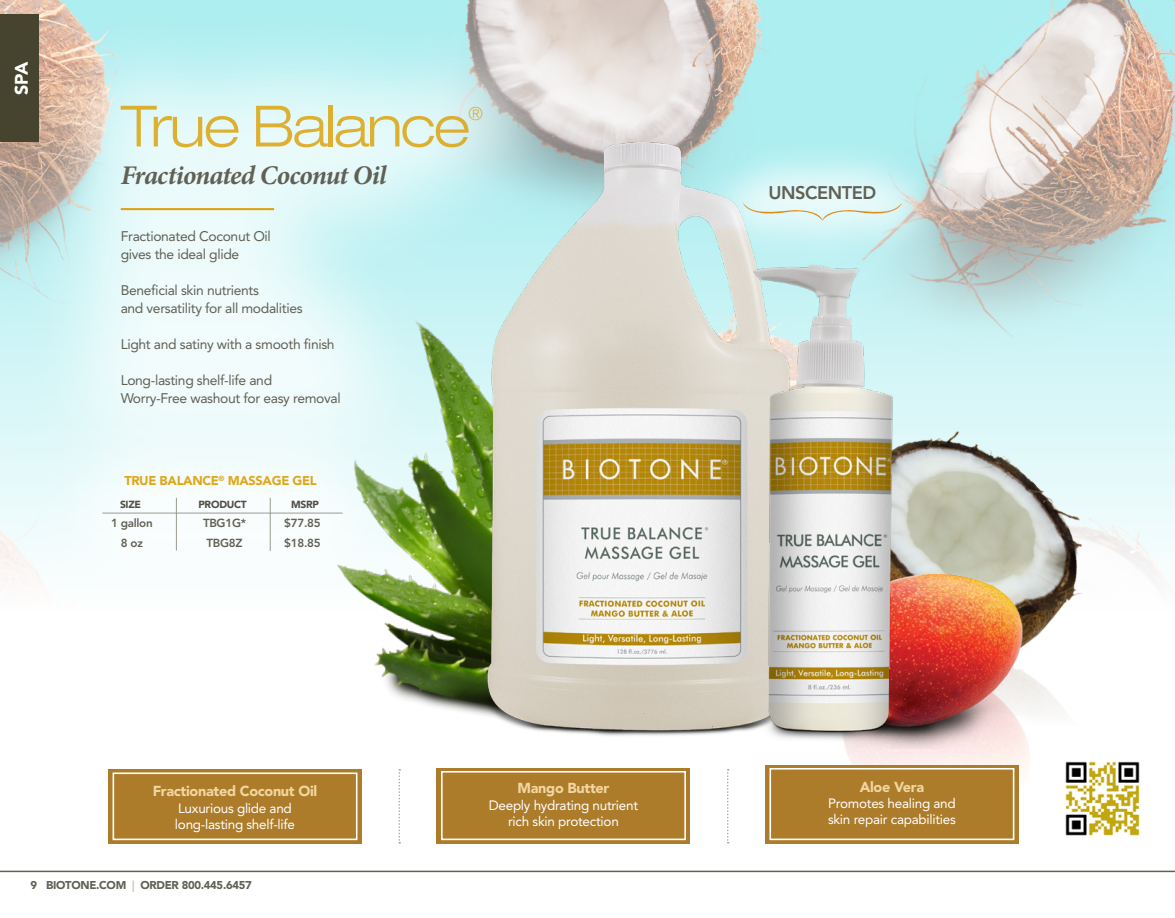
<style>
.page{position:relative;width:1175px;height:918px;background:#fff}
.page>*{position:absolute;margin:0;border:0;box-sizing:border-box;transform-origin:0 0}
.t1{font:300 expanded 57px "Helvetica Neue LT Std";letter-spacing:-.035em;color:#dca30e}
.t2{font:italic 700 27px "Minion Pro";letter-spacing:-.03em;color:#616054}
.t3{font:800 18.15px "Avenir LT Std";letter-spacing:-.025em;color:#616054}
.t4{font:300 expanded 18.15px "Helvetica Neue LT Std";color:#dca30e}
.t5{font:900 18px "Avenir LT Std";color:#fff}
.t6{font:900 14.4px "Avenir LT Std";letter-spacing:-.02em;color:#f2d6a0}
.t7{font:13.8px/18px "Avenir LT Std";letter-spacing:-.025em;color:#616054}
.t8{font:13.5px "Avenir LT Std";letter-spacing:-.02em;color:#fff}
.t9{font:900 12.75px "Avenir LT Std";letter-spacing:-.025em;color:#dca30e}
.t10{font:800 11.55px "Avenir LT Std";letter-spacing:-.025em;color:#616054}
.t11{font:900 11.25px "Avenir LT Std";letter-spacing:-.025em;color:#616054}
.t12{font:900 10.2px "Avenir LT Std";letter-spacing:-.025em;color:#504f46}
.s1{color:#ccccc6}
</style>
<div class="page">
<img style="left:0;top:0;width:1174px;height:815px">
<img style="left:796px;top:590px;width:324px;height:283px">
<img style="left:828px;top:713px;width:213px;height:135px">
<img style="left:319px;top:507px;width:124px;height:216px">
<img style="left:955px;top:389px;width:157px;height:324px">
<img style="left:955px;top:544px;width:78px;height:204px">
<img style="left:443px;top:122px;width:397px;height:637px">
<img style="left:731px;top:237px;width:224px;height:521px">
<div style="left:22px;top:392px;width:400px;height:239px;background:#fff"></div>
<hr style="left:102px;top:513px;width:240px;height:1px;background:#9d9d92">
<hr style="left:270px;top:498px;width:1px;height:53px;background:#9d9d92">
<hr style="left:176px;top:498px;width:1px;height:53px;background:#9d9d92">
<svg style="left:727px;top:769px;width:1px;height:75px"></svg>
<svg style="left:398px;top:769px;width:2px;height:75px"></svg>
<svg style="left:108px;top:769px;width:254px;height:75px;background:#af8134"></svg>
<div style="left:113px;top:772px;width:244px;height:68px;background:#ac7c2b;border:2px solid #fff"></div>
<div style="left:436px;top:768px;width:254px;height:76px;background:#ac7c2b"></div>
<div style="left:441px;top:771px;width:245px;height:69px;background:#ac7c2b;border:2px solid #fff"></div>
<div style="left:765px;top:765px;width:253px;height:79px;background:linear-gradient(to right,#ad7d2d,#ad7d2d)"></div>
<div style="left:769px;top:768px;width:245px;height:72px;background:#ac7c2b;border:2px solid #fff"></div>
<div style="left:19px;top:4px;width:562px;height:503px;background:#fff;opacity:.75"></div>
<hr style="left:121px;top:208px;width:153px;height:2px;background:#dca30e">
<div style="left:693px;top:135px;width:258px;height:135px;background:#fff;opacity:.75"></div>
<svg style="left:743px;top:203px;width:159px;height:18px;background:#e0efe8"></svg>
<img style="left:1058px;top:754px;width:90px;height:90px">
<hr style="left:0;top:871px;width:1174px;height:1px;background:#616054">
<div style="left:0;top:15px;width:39px;height:127px;background:#46442f"></div>
<p class="t5" style="left:11px;top:95px;width:34px;rotate:-90deg">SPA</p>
<h1 class="t1" style="left:121px;top:92px;width:351px">True Balance</h1>
<h3 class="t4" style="left:468px;top:102px;width:16px">®</h3>
<p class="t2" style="left:121px;top:159px;width:267px">Fractionated Coconut Oil</p>
<p class="t7" style="left:121px;top:228px;width:152px">Fractionated Coconut Oil gives the ideal glide</p>
<p class="t7" style="left:121px;top:282px;width:140px">Beneficial skin nutrients</p>
<p class="t7" style="left:121px;top:300px;width:183px">and versatility for all modalities</p>
<p class="t7" style="left:121px;top:336px;width:215px">Light and satiny with a smooth finish</p>
<p class="t7" style="left:121px;top:372px;width:221px">Long-lasting shelf-life and<br>Worry-Free washout for easy removal</p>
<p class="t9" style="left:124px;top:473px;width:194px">TRUE BALANCE<sup>®</sup> MASSAGE GEL</p>
<p class="t12" style="left:120px;top:498px;width:23px">SIZE</p>
<p class="t12" style="left:198px;top:498px;width:50px">PRODUCT</p>
<p class="t12" style="left:291px;top:498px;width:29px">MSRP</p>
<p class="t10" style="left:111px;top:516px;width:43px">1 gallon</p>
<p class="t10" style="left:203px;top:516px;width:45px">TBG1G*</p>
<p class="t10" style="left:284px;top:516px;width:38px">$77.85</p>
<p class="t10" style="left:121px;top:536px;width:24px">8 oz</p>
<p class="t10" style="left:206px;top:536px;width:38px">TBG8Z</p>
<p class="t10" style="left:284px;top:536px;width:38px">$18.85</p>
<p class="t6" style="left:153px;top:783px;width:166px">Fractionated Coconut Oil</p>
<p class="t8" style="left:178px;top:800px;width:115px">Luxurious glide and</p>
<p class="t8" style="left:175px;top:816px;width:122px">long-lasting shelf-life</p>
<p class="t6" style="left:517px;top:780px;width:93px">Mango Butter</p>
<p class="t8" style="left:489px;top:797px;width:151px">Deeply hydrating nutrient</p>
<p class="t8" style="left:508px;top:813px;width:112px">rich skin protection</p>
<p class="t11" style="left:31px;top:879px;width:223px">9 BIOTONE.COM <span class="s1">|</span> ORDER 800.445.6457</p>
<p class="t3" style="left:768px;top:182px;width:109px">UNSCENTED</p>
<p class="t6" style="left:859px;top:778px;width:66px">Aloe Vera</p>
<p class="t8" style="left:828px;top:796px;width:129px">Promotes healing and</p>
<p class="t8" style="left:828px;top:812px;width:129px">skin repair capabilities</p>
</div>
